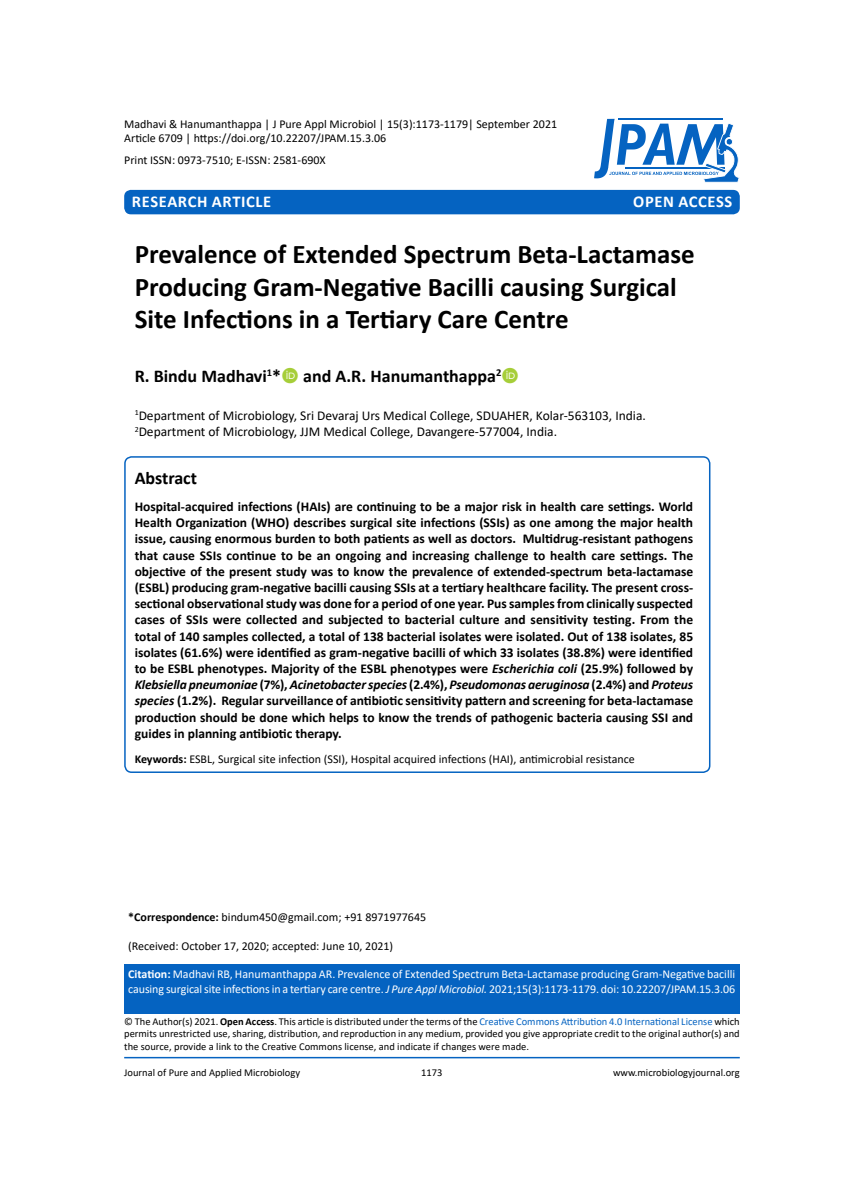
<style>
.page{position:relative;width:864px;height:1188px;background:#fff}
.page>*{position:absolute;margin:0;border:0;box-sizing:border-box;transform-origin:0 0}
.t1{font:700 27px/32.4px "Calibri";color:#000}
.t2{font:700 18px "Calibri";color:#000}
.t3{font:700 16.5px "Calibri";letter-spacing:.04em;color:#fff}
.t4{font:700 13.5px/16.2px "Calibri";color:#000;text-align:justify}
.t5{font:13.5px/16.2px "Calibri";color:#000}
.t6{font:12px/14.4px "Calibri";color:#000}
.t7{font:12px/14.4px "Calibri";letter-spacing:-.005em;color:#fff}
.t8{font:10.5px/12.6px "Calibri";color:#000;text-align:justify}
.s1{font-style:italic}
.s2{font-weight:700}
.s3{color:#0563c1}
</style>
<div class="page">
<div style="left:124px;top:964px;width:616px;height:50px;background:#0563c1"></div>
<hr style="left:124px;top:1057px;width:616px;height:1px;background:#0563c1">
<div style="left:124px;top:190px;width:616px;height:24px;background:#0563c1;border-radius:7px"></div>
<svg style="left:594px;top:119px;width:145px;height:64px"></svg>
<div style="left:124px;top:456px;width:586px;height:317px;border:2px solid #0563c1;border-radius:7px"></div>
<p class="t6" style="left:124px;top:116px;width:434px">Madhavi &amp; Hanumanthappa | J Pure Appl Microbiol | 15(3):1173-1179| September 2021<br>Article 6709 | https://doi.org/10.22207/JPAM.15.3.06</p>
<p class="t6" style="left:124px;top:152px;width:203px">Print ISSN: 0973-7510; E-ISSN: 2581-690X</p>
<p class="t3" style="left:132px;top:189px;width:141px">Research Article</p>
<p class="t3" style="left:633px;top:189px;width:84px">OPEN ACCESS</p>
<h1 class="t1" style="left:135px;top:238px;width:562px">Prevalence of Extended Spectrum Beta-Lactamase<br>Producing Gram-Negative Bacilli causing Surgical<br>Site Infections in a Tertiary Care Centre</h1>
<h2 class="t2" style="left:135px;top:363px;width:368px">R. Bindu Madhavi<sup>1</sup>* and A.R. Hanumanthappa<sup>2</sup></h2>
<p class="t5" style="left:135px;top:407px;width:513px"><sup>1</sup>Department of Microbiology, Sri Devaraj Urs Medical College, SDUAHER, Kolar-563103, India.<br><sup>2</sup>Department of Microbiology, JJM Medical College, Davangere-577004, India.</p>
<h2 class="t2" style="left:135px;top:466px;width:64px">Abstract</h2>
<p class="t4" style="left:135px;top:498px;width:560px">Hospital-acquired infections (HAIs) are continuing to be a major risk in health care settings. World Health Organization (WHO) describes surgical site infections (SSIs) as one among the major health issue, causing enormous burden to both patients as well as doctors. Multidrug-resistant pathogens that cause SSIs continue to be an ongoing and increasing challenge to health care settings. The objective of the present study was to know the prevalence of extended-spectrum beta-lactamase (ESBL) producing gram-negative bacilli causing SSIs at a tertiary healthcare facility. The present cross&shy;sectional observational study was done for a period of one year. Pus samples from clinically suspected cases of SSIs were collected and subjected to bacterial culture and sensitivity testing. From the total of 140 samples collected, a total of 138 bacterial isolates were isolated. Out of 138 isolates, 85 isolates (61.6%) were identified as gram-negative bacilli of which 33 isolates (38.8%) were identified to be ESBL phenotypes. Majority of the ESBL phenotypes were <span class="s1">Escherichia coli</span> (25.9%) followed by <span class="s1">Klebsiella pneumoniae</span> (7%), <span class="s1">Acinetobacter species</span> (2.4%), <span class="s1">Pseudomonas aeruginosa</span> (2.4%) and <span class="s1">Proteus species</span> (1.2%). Regular surveillance of antibiotic sensitivity pattern and screening for beta-lactamase production should be done which helps to know the trends of pathogenic bacteria causing SSI and guides in planning antibiotic therapy.</p>
<p class="t6" style="left:135px;top:751px;width:502px"><span class="s2">Keywords:</span> ESBL, Surgical site infection (SSI), Hospital acquired infections (HAI), antimicrobial resistance</p>
<p class="t6" style="left:128px;top:909px;width:299px"><span class="s2">*Correspondence:</span> bindum450@gmail.com; +91 8971977645</p>
<p class="t6" style="left:128px;top:938px;width:266px">(Received: October 17, 2020; accepted: June 10, 2021)</p>
<p class="t7" style="left:128px;top:967px;width:609px"><span class="s2">Citation:</span> Madhavi RB, Hanumanthappa AR. Prevalence of Extended Spectrum Beta-Lactamase producing Gram-Negative bacilli causing surgical site infections in a tertiary care centre. <span class="s1">J Pure Appl Microbiol.</span> 2021;15(3):1173-1179. doi: 10.22207/JPAM.15.3.06</p>
<p class="t8" style="left:124px;top:1015px;width:617px">© The Author(s) 2021. <span class="s2">Open Access</span>. This article is distributed under the terms of the <span class="s3">Creative Commons Attribution 4.0 International License</span> which permits unrestricted use, sharing, distribution, and reproduction in any medium, provided you give appropriate credit to the original author(s) and the source, provide a link to the Creative Commons license, and indicate if changes were made.</p>
<p class="t8" style="left:124px;top:1066px;width:177px">Journal of Pure and Applied Microbiology</p>
<p class="t8" style="left:421px;top:1066px;width:23px">1173</p>
<p class="t8" style="left:613px;top:1066px;width:128px">www.microbiologyjournal.org</p>
</div>
